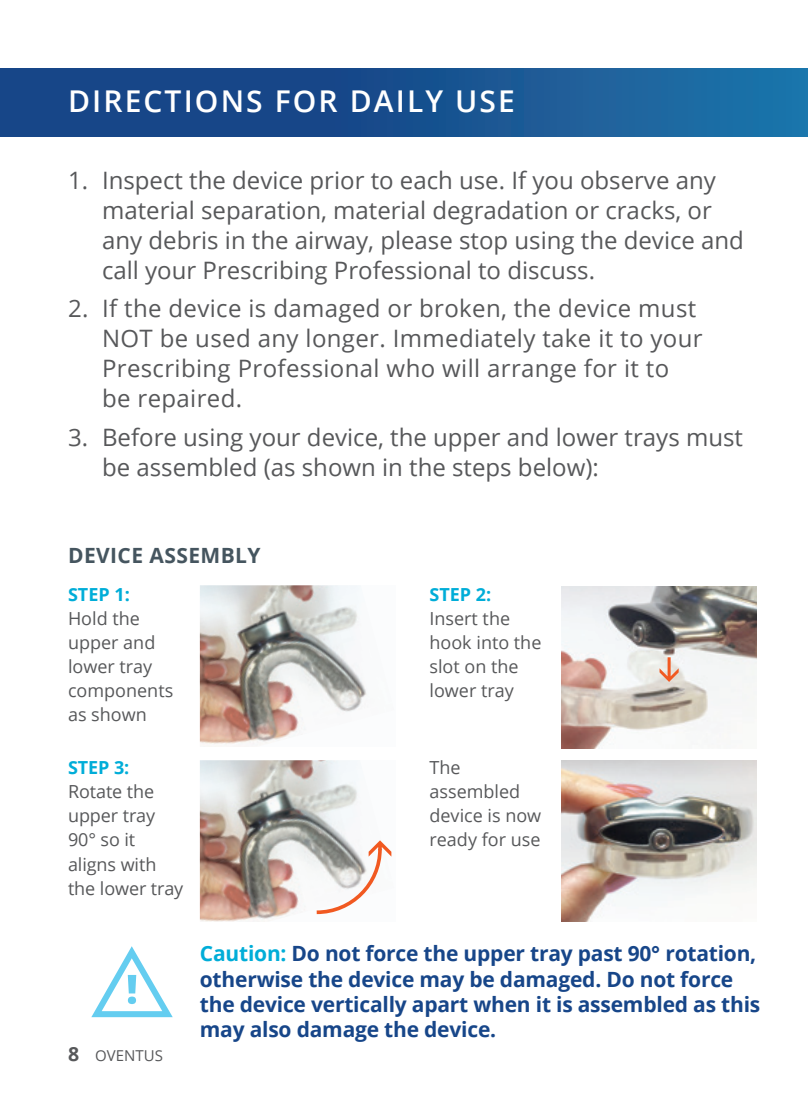
<style>
.page{position:relative;width:808px;height:1106px;background:#fff}
.page>*{position:absolute;margin:0;border:0;box-sizing:border-box;transform-origin:0 0}
.t1{font:600 30px "Open Sans";letter-spacing:.07em;color:#fff}
.t2{font:24px/30px "Open Sans";color:#57585a}
.t3{font:700 21px/25.2px "Open Sans";letter-spacing:-.01em;color:#174689}
.t4{font:700 21px "Open Sans";letter-spacing:.02em;color:#45555f}
.t5{font:700 19.5px "Open Sans";color:#57585a}
.t6{font:18px/24px "Open Sans";color:#57585a}
.t7{font:15px "Open Sans";color:#57585a}
.s1{font-weight:700;color:#00add8}
.s2{color:#00add8}
</style>
<div class="page">
<div style="left:0;top:68px;width:808px;height:68px;background:linear-gradient(to right,#153a7f,#1d6fa6)"></div>
<svg style="left:91px;top:946px;width:82px;height:71px"></svg>
<img style="left:200px;top:760px;width:192px;height:161px">
<img style="left:561px;top:760px;width:196px;height:161px">
<img style="left:561px;top:586px;width:196px;height:162px">
<svg style="left:659px;top:657px;width:20px;height:25px"></svg>
<svg style="left:313px;top:840px;width:78px;height:76px"></svg>
<img style="left:200px;top:585px;width:167px;height:162px">
<p class="t1" style="left:68px;top:81px;width:448px">DIRECTIONS FOR DAILY USE</p>
<p class="t2" style="left:102px;top:164px;width:643px;text-indent:-34px">1. Inspect the device prior to each use. If you observe any material separation, material degradation or cracks, or any debris in the airway, please stop using the device and call your Prescribing Professional to discuss.</p>
<p class="t2" style="left:102px;top:293px;width:602px;text-indent:-34px">2. If the device is damaged or broken, the device must NOT be used any longer. Immediately take it to your Prescribing Professional who will arrange for it to be repaired.</p>
<p class="t2" style="left:102px;top:421px;width:642px;text-indent:-34px">3. Before using your device, the upper and lower trays must be assembled (as shown in the steps below):</p>
<p class="t4" style="left:68px;top:541px;width:194px">DEVICE ASSEMBLY</p>
<p class="t6" style="left:68px;top:582px;width:107px"><span class="s1">STEP 1:<br></span>Hold the upper and lower tray components as shown</p>
<p class="t6" style="left:68px;top:755px;width:117px"><span class="s1">STEP 3:<br></span>Rotate the upper tray<br>90° so it aligns with the lower tray</p>
<p class="t6" style="left:429px;top:582px;width:113px"><span class="s1">STEP 2:<br></span>Insert the hook into the slot on the lower tray</p>
<p class="t6" style="left:429px;top:755px;width:113px">The assembled device is now ready for use</p>
<p class="t5" style="left:68px;top:1040px;width:13px">8</p>
<p class="t7" style="left:95px;top:1045px;width:69px">OVENTUS</p>
<p class="t3" style="left:200px;top:940px;width:562px"><span class="s2">Caution:</span> Do not force the upper tray past 90° rotation, otherwise the device may be damaged. Do not force the device vertically apart when it is assembled as this may also damage the device.</p>
</div>
